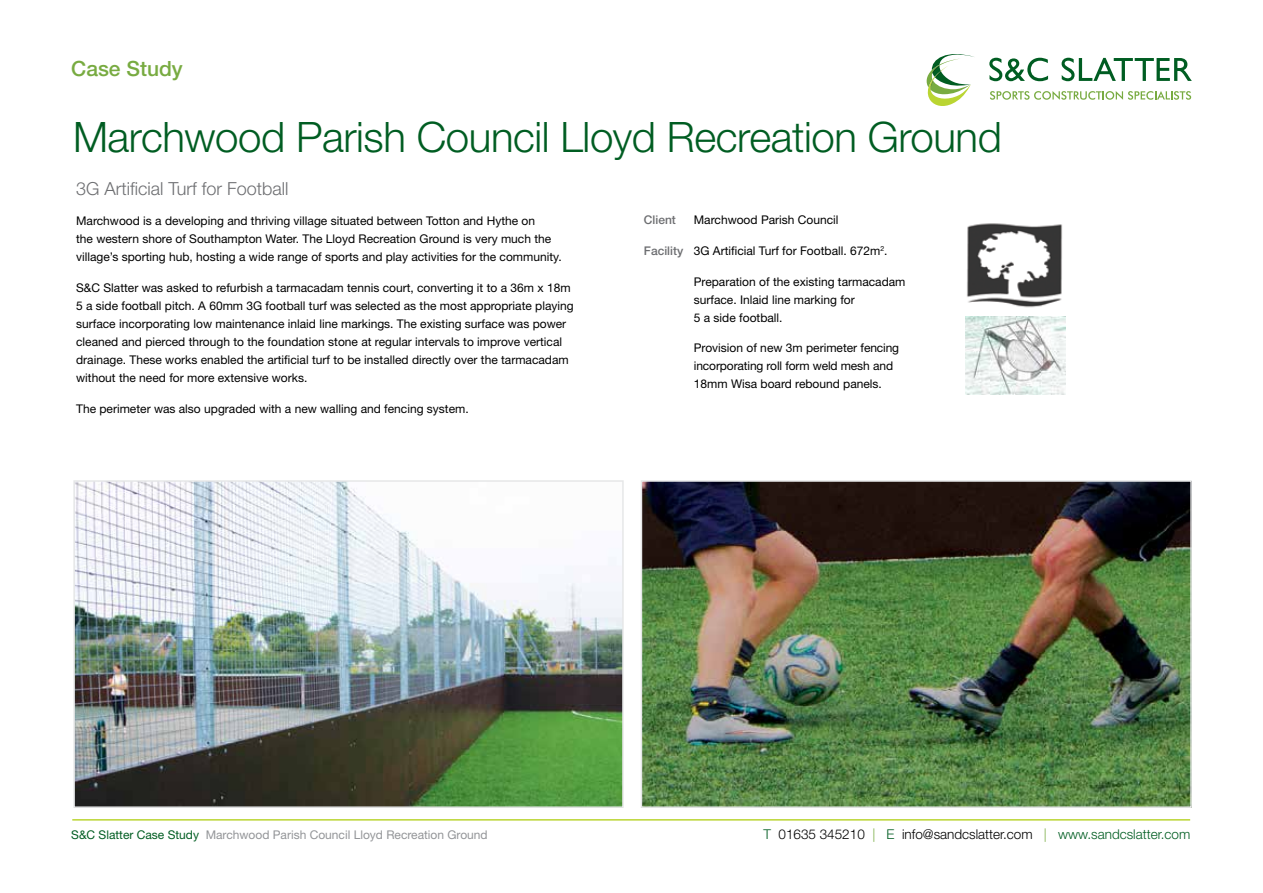
<style>
.page{position:relative;width:1263px;height:893px;background:#fff}
.page>*{position:absolute;margin:0;border:0;box-sizing:border-box;transform-origin:0 0}
.t1{font:300 42px "Helvetica Neue";letter-spacing:-.01em;color:#005d22}
.t2{font:500 21px "Helvetica Neue";color:#78ab41}
.t3{font:300 18px "Helvetica Neue";color:#6d6e71}
.t4{font:300 13.5px "Helvetica Neue";color:#000}
.t5{font:12px/18px "Helvetica Neue";color:#000}
.t6{font:12px "Helvetica Neue";color:#939598}
.t7{font:500 12px "Helvetica Neue";color:#6d6e71}
.s1{color:#005d22}
.s2{color:#78ab41}
</style>
<div class="page">
<svg style="left:990px;top:91px;width:201px;height:9px"></svg>
<svg style="left:989px;top:58px;width:59px;height:23px"></svg>
<svg style="left:1061px;top:58px;width:131px;height:23px"></svg>
<svg style="left:926px;top:54px;width:48px;height:52px"></svg>
<hr style="left:72px;top:819px;width:1118px;height:2px;background:#bad532">
<img style="left:967px;top:223px;width:96px;height:85px">
<img style="left:966px;top:317px;width:99px;height:77px">
<img style="left:76px;top:483px;width:545px;height:322px">
<div style="left:73px;top:480px;width:551px;height:328px;border:2px solid #e6e7e8"></div>
<img style="left:644px;top:483px;width:545px;height:322px">
<div style="left:641px;top:480px;width:551px;height:328px;border:2px solid #e6e7e8"></div>
<h2 class="t2" style="left:71px;top:56px;width:113px">Case Study</h2>
<h1 class="t1" style="left:73px;top:111px;width:930px">Marchwood Parish Council Lloyd Recreation Ground</h1>
<h3 class="t3" style="left:76px;top:177px;width:214px">3G Artificial Turf for Football</h3>
<p class="t5" style="left:76px;top:212px;width:487px">Marchwood is a developing and thriving village situated between Totton and Hythe on<br>the western shore of Southampton Water. The Lloyd Recreation Ground is very much the village’s sporting hub, hosting a wide range of sports and play activities for the community.</p>
<p class="t5" style="left:76px;top:279px;width:499px">S&amp;C Slatter was asked to refurbish a tarmacadam tennis court, converting it to a 36m x 18m 5 a side football pitch. A 60mm 3G football turf was selected as the most appropriate playing surface incorporating low maintenance inlaid line markings. The existing surface was power cleaned and pierced through to the foundation stone at regular intervals to improve vertical drainage. These works enabled the artificial turf to be installed directly over the tarmacadam without the need for more extensive works.</p>
<p class="t5" style="left:76px;top:399px;width:394px">The perimeter was also upgraded with a new walling and fencing system.</p>
<p class="t7" style="left:644px;top:213px;width:34px">Client</p>
<p class="t7" style="left:644px;top:243px;width:41px">Facility</p>
<p class="t5" style="left:694px;top:211px;width:146px">Marchwood Parish Council</p>
<p class="t5" style="left:694px;top:241px;width:195px">3G Artificial Turf for Football. 672m<sup>2</sup>.</p>
<p class="t5" style="left:694px;top:272px;width:213px">Preparation of the existing tarmacadam surface. Inlaid line marking for<br>5 a side football.</p>
<p class="t5" style="left:694px;top:339px;width:207px">Provision of new 3m perimeter fencing incorporating roll form weld mesh and<br>18mm Wisa board rebound panels.</p>
<p class="t6" style="left:71px;top:827px;width:418px"><span class="s1">S&amp;C Slatter Case Study</span> Marchwood Parish Council Lloyd Recreation Ground</p>
<p class="t4" style="left:763px;top:825px;width:428px"><span class="s1">T</span> 01635 345210 <span class="s2">|</span> <span class="s1">E</span> info@sandcslatter.com <span class="s2">|</span> <span class="s1">www.sandcslatter.com</span></p>
</div>
